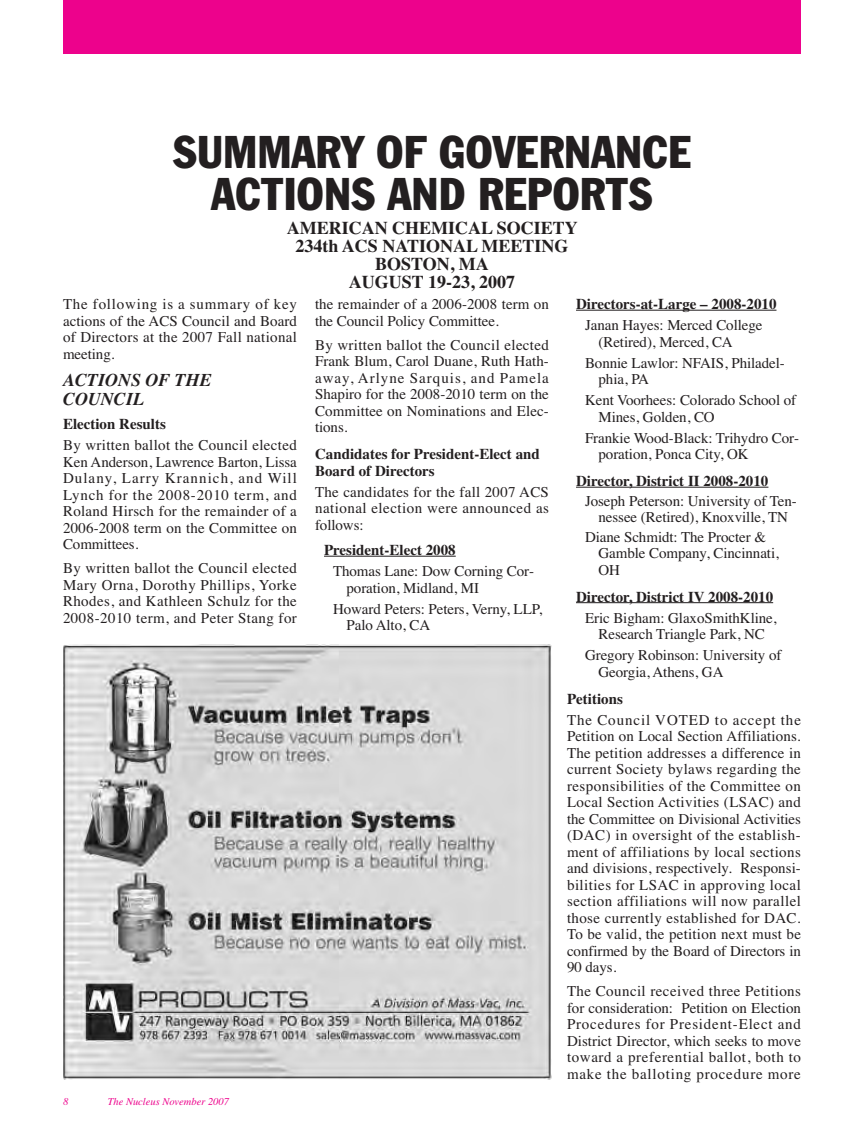
<style>
.page{position:relative;width:864px;height:1134px;background:#fff}
.page>*{position:absolute;margin:0;border:0;box-sizing:border-box;transform-origin:0 0}
.t1{font:condensed 45px/42px "Franklin Gothic BT";color:#231f20;text-align:center}
.t2{font:700 18px/18px "Times";color:#231f20;text-align:center}
.t3{font:italic 700 18px/19.5px "Times";color:#231f20}
.t4{font:15px/16.5px "Times";letter-spacing:-.005em;color:#231f20}
.t5{font:700 15px/16.5px "Times";color:#231f20}
.t6{font:italic 10.5px "Times";color:#ed028c}
</style>
<div class="page">
<div style="left:63px;top:0;width:738px;height:54px;background:#ed028c"></div>
<hr style="left:324px;top:556px;width:132px;height:1px;background:#231f20">
<hr style="left:576px;top:310px;width:200px;height:1px;background:#231f20">
<hr style="left:576px;top:487px;width:192px;height:1px;background:#231f20">
<hr style="left:576px;top:602px;width:197px;height:1px;background:#231f20">
<img style="left:63px;top:645px;width:489px;height:435px">
<h1 class="t1" style="left:173px;top:135px;width:520px">SUMMARY OF GOVERNANCE<br>ACTIONS AND REPORTS</h1>
<p class="t2" style="left:287px;top:219px;width:292px">AMERICAN CHEMICAL SOCIETY<br>234th ACS NATIONAL MEETING<br>BOSTON, MA<br>AUGUST 19-23, 2007</p>
<p class="t4" style="left:63px;top:296px;width:235px;text-align:justify">The following is a summary of key actions of the ACS Council and Board of Directors at the 2007 Fall national meeting.</p>
<p class="t3" style="left:63px;top:370px;width:150px">ACTIONS OF THE<br>COUNCIL</p>
<p class="t5" style="left:63px;top:416px;width:104px">Election Results</p>
<p class="t4" style="left:63px;top:437px;width:235px;text-align:justify">By written ballot the Council elected Ken Anderson, Lawrence Barton, Lissa Dulany, Larry Krannich, and Will Lynch for the 2008-2010 term, and Roland Hirsch for the remainder of a 2006-2008 term on the Committee on Committees.</p>
<p class="t4" style="left:63px;top:560px;width:235px;text-align:justify">By written ballot the Council elected Mary Orna, Dorothy Phillips, Yorke Rhodes, and Kathleen Schulz for the 2008-2010 term, and Peter Stang for</p>
<p class="t6" style="left:63px;top:1095px;width:7px">8</p>
<p class="t6" style="left:108px;top:1095px;width:123px">The Nucleus November 2007</p>
<p class="t4" style="left:315px;top:296px;width:235px">the remainder of a 2006-2008 term on the Council Policy Committee.</p>
<p class="t4" style="left:315px;top:336px;width:235px;text-align:justify">By written ballot the Council elected Frank Blum, Carol Duane, Ruth Hath&shy;away, Arlyne Sarquis, and Pamela Shapiro for the 2008-2010 term on the Committee on Nominations and Elec&shy;tions.</p>
<p class="t5" style="left:315px;top:446px;width:226px">Candidates for President-Elect and<br>Board of Directors</p>
<p class="t4" style="left:315px;top:483px;width:235px;text-align:justify">The candidates for the fall 2007 ACS national election were announced as follows:</p>
<p class="t5" style="left:324px;top:542px;width:133px">President-Elect 2008</p>
<p class="t4" style="left:347px;top:563px;width:189px;text-indent:-14px">Thomas Lane: Dow Corning Cor&shy;poration, Midland, MI</p>
<p class="t4" style="left:347px;top:600px;width:197px;text-indent:-14px">Howard Peters: Peters, Verny, LLP,<br>Palo Alto, CA</p>
<p class="t5" style="left:576px;top:296px;width:202px">Directors-at-Large – 2008-2010</p>
<p class="t4" style="left:599px;top:317px;width:166px;text-indent:-14px">Janan Hayes: Merced College (Retired), Merced, CA</p>
<p class="t4" style="left:599px;top:354px;width:188px;text-indent:-14px">Bonnie Lawlor: NFAIS, Philadel&shy;phia, PA</p>
<p class="t4" style="left:599px;top:392px;width:199px;text-indent:-14px">Kent Voorhees: Colorado School of<br>Mines, Golden, CO</p>
<p class="t4" style="left:599px;top:429px;width:202px;text-indent:-14px">Frankie Wood-Black: Trihydro Cor&shy;poration, Ponca City, OK</p>
<p class="t5" style="left:576px;top:473px;width:194px">Director, District II 2008-2010</p>
<p class="t4" style="left:585px;top:492px;width:213px;text-align:center">Joseph Peterson: University of Ten&shy;nessee (Retired), Knoxville, TN</p>
<p class="t4" style="left:599px;top:528px;width:182px;text-indent:-14px">Diane Schmidt: The Procter &amp;<br>Gamble Company, Cincinnati,<br>OH</p>
<p class="t5" style="left:576px;top:588px;width:199px">Director, District IV 2008-2010</p>
<p class="t4" style="left:585px;top:609px;width:193px;text-align:center">Eric Bigham: GlaxoSmithKline,<br>Research Triangle Park, NC</p>
<p class="t4" style="left:599px;top:647px;width:184px;text-indent:-14px">Gregory Robinson: University of<br>Georgia, Athens, GA</p>
<p class="t5" style="left:567px;top:690px;width:57px">Petitions</p>
<p class="t4" style="left:567px;top:711px;width:236px;text-align:justify">The Council VOTED to accept the Petition on Local Section Affiliations.<br>The petition addresses a difference in current Society bylaws regarding the responsibilities of the Committee on Local Section Activities (LSAC) and the Committee on Divisional Activities (DAC) in oversight of the establish&shy;ment of affiliations by local sections and divisions, respectively. Responsi&shy;bilities for LSAC in approving local section affiliations will now parallel those currently established for DAC.<br>To be valid, the petition next must be confirmed by the Board of Directors in 90 days.</p>
<p class="t4" style="left:567px;top:983px;width:235px;text-align:justify">The Council received three Petitions for consideration: Petition on Election Procedures for President-Elect and District Director, which seeks to move toward a preferential ballot, both to make the balloting procedure more</p>
</div>
